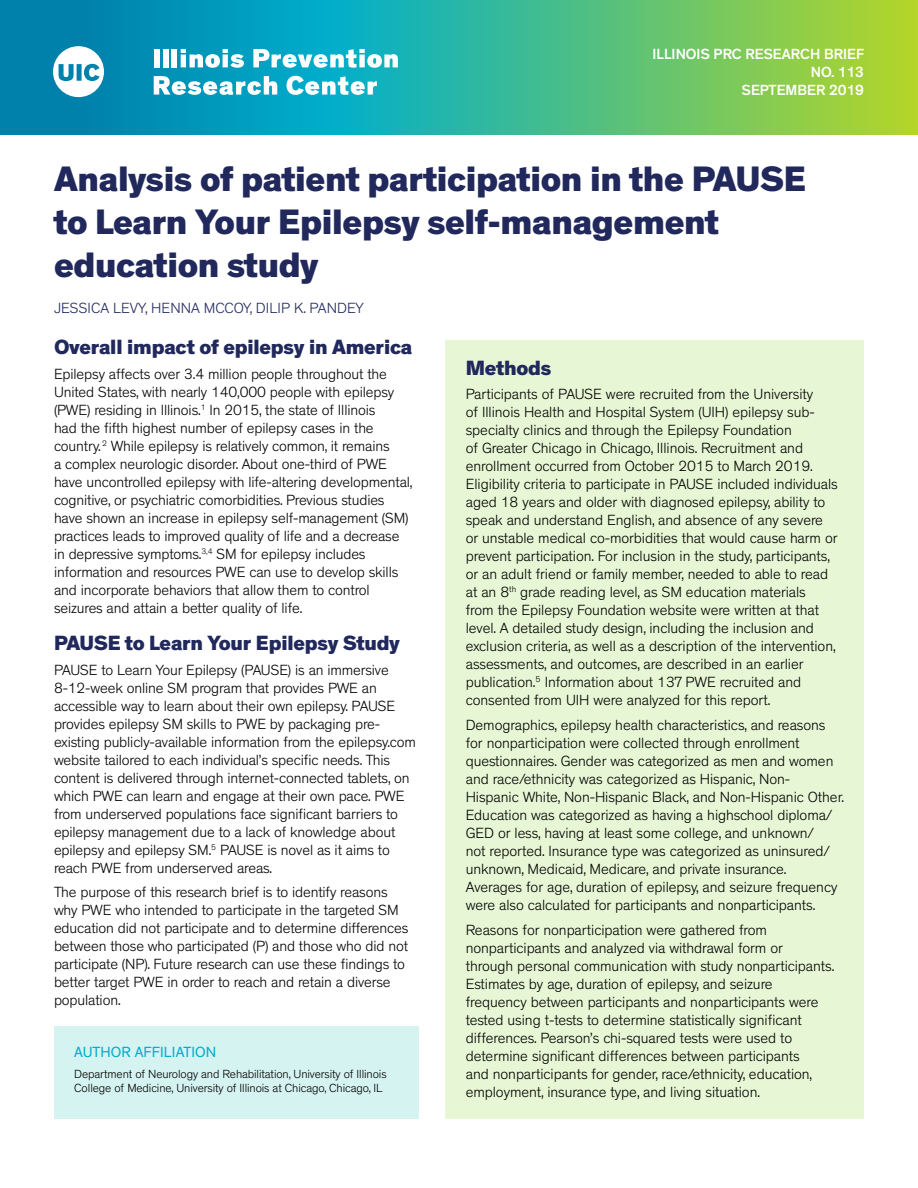
<style>
.page{position:relative;width:918px;height:1188px;background:#fff}
.page>*{position:absolute;margin:0;border:0;box-sizing:border-box;transform-origin:0 0}
.Document_Title{font:800 36px/43.2px "Theinhardt";letter-spacing:-.01em;color:#20285c}
.Inset_box_subtitle{font:800 21px "Theinhardt";letter-spacing:-.01em;color:#20285c}
.t1{font:300 15px/18px "Theinhardt";letter-spacing:-.01em;color:#000}
.Document_Title-2{font:500 15px "Theinhardt";letter-spacing:.005em;color:#fff}
.Authors{font:300 15px "Theinhardt";letter-spacing:.005em;color:#20285c}
.Author_Affiliations{font:15px "Theinhardt";letter-spacing:.005em;color:#00aecb}
.t2{font:300 12px/14.4px "Theinhardt";letter-spacing:-.01em;color:#000}
</style>
<div class="page">
<svg style="left:0;top:0;width:918px;height:135px;background:#3fb28a"></svg>
<svg style="left:53px;top:46px;width:51px;height:51px"></svg>
<div style="left:154px;top:49px;width:5px;height:18px;background:#fff"></div>
<div style="left:163px;top:49px;width:5px;height:18px;background:#fff"></div>
<div style="left:172px;top:49px;width:5px;height:18px;background:#fff"></div>
<svg style="left:181px;top:49px;width:63px;height:19px"></svg>
<svg style="left:253px;top:49px;width:145px;height:19px"></svg>
<svg style="left:154px;top:76px;width:123px;height:19px"></svg>
<svg style="left:287px;top:76px;width:90px;height:19px"></svg>
<div style="left:54px;top:1026px;width:364px;height:93px;background:#d5f3f0"></div>
<div style="left:446px;top:340px;width:418px;height:779px;background:#e7f7d5"></div>
<h1 class="Document_Title-2" style="left:652px;top:45px;width:213px">ILLINOIS PRC RESEARCH BRIEF</h1>
<h1 class="Document_Title-2" style="left:811px;top:63px;width:55px">NO. 113</h1>
<h1 class="Document_Title-2" style="left:742px;top:81px;width:124px">SEPTEMBER 2019</h1>
<h1 class="Document_Title" style="left:54px;top:158px;width:754px">Analysis of patient participation in the PAUSE to Learn Your Epilepsy self-management education study</h1>
<p class="Authors" style="left:54px;top:299px;width:311px">JESSICA LEVY, HENNA MCCOY, DILIP K. PANDEY</p>
<p class="Inset_box_subtitle" style="left:54px;top:334px;width:360px">Overall impact of epilepsy in America</p>
<p class="t1" style="left:54px;top:365px;width:360px">Epilepsy affects over 3.4 million people throughout the United States, with nearly 140,000 people with epilepsy (PWE) residing in Illinois.<sup>1</sup> In 2015, the state of Illinois<br>had the fifth highest number of epilepsy cases in the country.<sup>2</sup> While epilepsy is relatively common, it remains<br>a complex neurologic disorder. About one-third of PWE have uncontrolled epilepsy with life-altering developmental, cognitive, or psychiatric comorbidities. Previous studies have shown an increase in epilepsy self-management (SM) practices leads to improved quality of life and a decrease in depressive symptoms.<sup>3,4</sup> SM for epilepsy includes information and resources PWE can use to develop skills and incorporate behaviors that allow them to control seizures and attain a better quality of life.</p>
<p class="Inset_box_subtitle" style="left:54px;top:630px;width:347px">PAUSE to Learn Your Epilepsy Study</p>
<p class="t1" style="left:54px;top:661px;width:363px">PAUSE to Learn Your Epilepsy (PAUSE) is an immersive 8-12-week online SM program that provides PWE an accessible way to learn about their own epilepsy. PAUSE provides epilepsy SM skills to PWE by packaging pre&shy;existing publicly-available information from the epilepsy.com website tailored to each individual’s specific needs. This content is delivered through internet-connected tablets, on which PWE can learn and engage at their own pace. PWE from underserved populations face significant barriers to epilepsy management due to a lack of knowledge about epilepsy and epilepsy SM.<sup>5</sup> PAUSE is novel as it aims to reach PWE from underserved areas.</p>
<p class="t1" style="left:54px;top:884px;width:356px">The purpose of this research brief is to identify reasons why PWE who intended to participate in the targeted SM education did not participate and to determine differences between those who participated (P) and those who did not participate (NP). Future research can use these findings to better target PWE in order to reach and retain a diverse population.</p>
<p class="Author_Affiliations" style="left:74px;top:1043px;width:144px">AUTHOR AFFILIATION</p>
<p class="t2" style="left:74px;top:1067px;width:314px">Department of Neurology and Rehabilitation, University of Illinois<br>College of Medicine, University of Illinois at Chicago, Chicago, IL</p>
<p class="Inset_box_subtitle" style="left:466px;top:354px;width:87px">Methods</p>
<p class="t1" style="left:466px;top:386px;width:374px">Participants of PAUSE were recruited from the University<br>of Illinois Health and Hospital System (UIH) epilepsy sub&shy;specialty clinics and through the Epilepsy Foundation<br>of Greater Chicago in Chicago, Illinois. Recruitment and enrollment occurred from October 2015 to March 2019.<br>Eligibility criteria to participate in PAUSE included individuals aged 18 years and older with diagnosed epilepsy, ability to speak and understand English, and absence of any severe or unstable medical co-morbidities that would cause harm or prevent participation. For inclusion in the study, participants, or an adult friend or family member, needed to able to read at an 8<sup>th</sup> grade reading level, as SM education materials<br>from the Epilepsy Foundation website were written at that level. A detailed study design, including the inclusion and exclusion criteria, as well as a description of the intervention, assessments, and outcomes, are described in an earlier publication.<sup>5</sup> Information about 137 PWE recruited and consented from UIH were analyzed for this report.</p>
<p class="t1" style="left:466px;top:716px;width:380px">Demographics, epilepsy health characteristics, and reasons for nonparticipation were collected through enrollment questionnaires. Gender was categorized as men and women and race/ethnicity was categorized as Hispanic, Non-Hispanic White, Non-Hispanic Black, and Non-Hispanic Other.<br>Education was categorized as having a highschool diploma/ GED or less, having at least some college, and unknown/<br>not reported. Insurance type was categorized as uninsured/ unknown, Medicaid, Medicare, and private insurance.<br>Averages for age, duration of epilepsy, and seizure frequency were also calculated for participants and nonparticipants.</p>
<p class="t1" style="left:466px;top:921px;width:370px">Reasons for nonparticipation were gathered from nonparticipants and analyzed via withdrawal form or<br>through personal communication with study nonparticipants.<br>Estimates by age, duration of epilepsy, and seizure frequency between participants and nonparticipants were tested using t-tests to determine statistically significant differences. Pearson’s chi-squared tests were used to determine significant differences between participants<br>and nonparticipants for gender, race/ethnicity, education, employment, insurance type, and living situation.</p>
</div>
